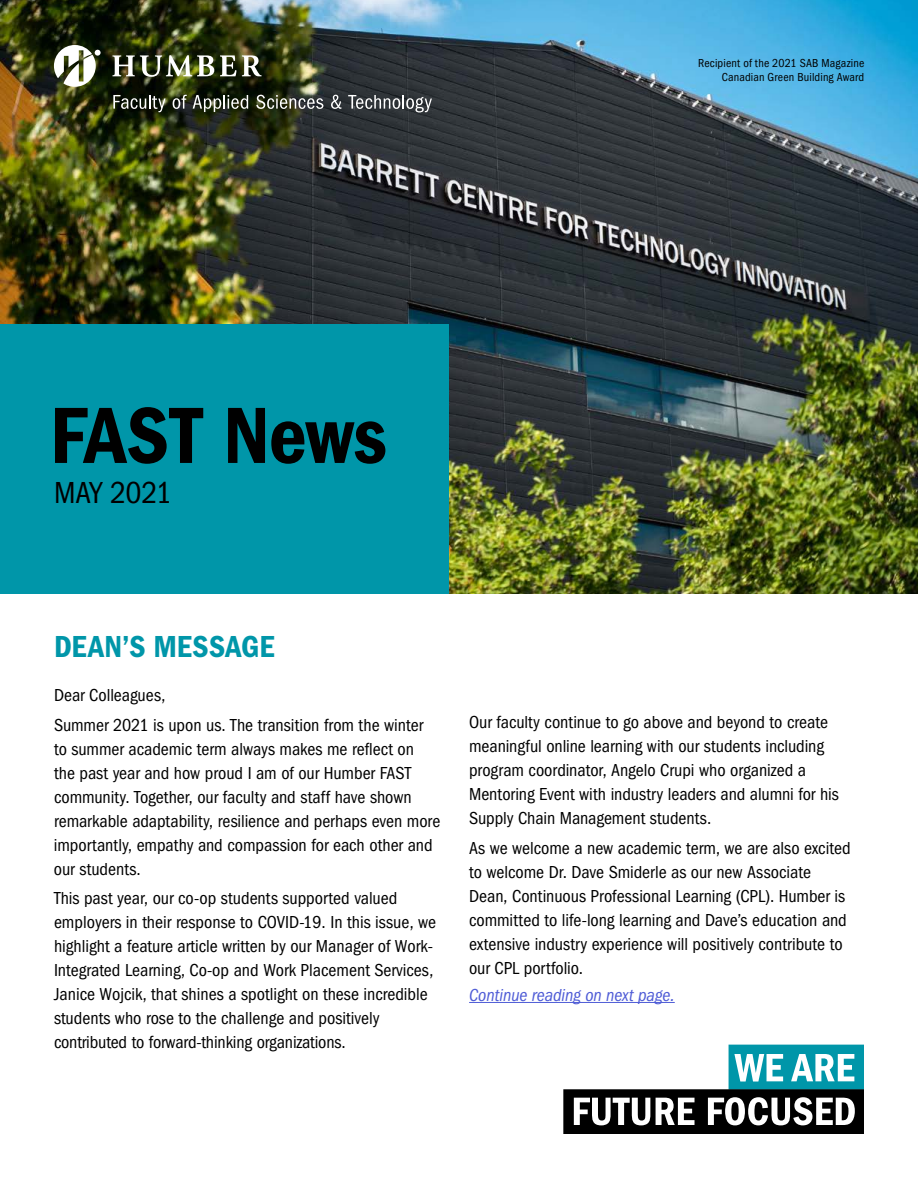
<style>
.page{position:relative;width:918px;height:1188px;background:#fff}
.page>*{position:absolute;margin:0;border:0;box-sizing:border-box;transform-origin:0 0}
.h1_title{font:82.5px "ITC Franklin Gothic Std Dm Cd";letter-spacing:-.005em;color:#000}
.p_body{font:31.5px "ITC Franklin Gothic Std Dm Cd";letter-spacing:.01em;color:#0096a9}
.h2_content_header{font:condensed 31.5px "ITC Franklin Gothic Std";letter-spacing:-.02em;color:#000}
.p_body-2{font:condensed 18px/24px "ITC Franklin Gothic Std";color:#000}
.body{font:italic condensed 18px "ITC Franklin Gothic Std";letter-spacing:-.005em;color:#4f5cd6}
.t1{font:condensed 12px/14.4px "ITC Franklin Gothic Std";letter-spacing:.01em;color:#000;text-align:right}
</style>
<div class="page">
<img style="left:0;top:0;width:918px;height:594px">
<svg style="left:112px;top:55px;width:102px;height:22px"></svg>
<svg style="left:220px;top:55px;width:42px;height:21px"></svg>
<svg style="left:54px;top:45px;width:47px;height:42px"></svg>
<svg style="left:113px;top:95px;width:53px;height:17px"></svg>
<svg style="left:173px;top:95px;width:14px;height:14px"></svg>
<svg style="left:193px;top:95px;width:55px;height:17px"></svg>
<svg style="left:256px;top:95px;width:67px;height:14px"></svg>
<svg style="left:331px;top:95px;width:10px;height:14px"></svg>
<svg style="left:348px;top:95px;width:84px;height:17px"></svg>
<div style="left:0;top:324px;width:449px;height:270px;background:#0096a9"></div>
<hr style="left:469px;top:1002px;width:206px;height:1px;background:#4f5cd6">
<svg style="left:563px;top:1045px;width:301px;height:89px"></svg>
<p class="t1" style="left:698px;top:56px;width:168px">Recipient of the 2021 SAB Magazine<br>Canadian Green Building Award</p>
<p class="h1_title" style="left:50px;top:388px;width:339px">FAST News</p>
<p class="h2_content_header" style="left:54px;top:475px;width:120px">MAY 2021</p>
<p class="p_body" style="left:54px;top:628px;width:222px">DEAN’S MESSAGE</p>
<p class="p_body-2" style="left:54px;top:681px;width:371px;line-height:29.4px">Dear Colleagues,<br>Summer 2021 is upon us. The transition from the winter</p>
<p class="p_body-2" style="left:54px;top:737px;width:388px">to summer academic term always makes me reflect on<br>the past year and how proud I am of our Humber FAST community. Together, our faculty and staff have shown remarkable adaptability, resilience and perhaps even more importantly, empathy and compassion for each other and our students.</p>
<p class="p_body-2" style="left:54px;top:886px;width:384px">This past year, our co-op students supported valued employers in their response to COVID-19. In this issue, we highlight a feature article written by our Manager of Work-Integrated Learning, Co-op and Work Placement Services, Janice Wojcik, that shines a spotlight on these incredible students who rose to the challenge and positively contributed to forward-thinking organizations.</p>
<p class="p_body-2" style="left:469px;top:710px;width:371px">Our faculty continue to go above and beyond to create meaningful online learning with our students including program coordinator, Angelo Crupi who organized a Mentoring Event with industry leaders and alumni for his Supply Chain Management students.</p>
<p class="p_body-2" style="left:469px;top:836px;width:383px">As we welcome a new academic term, we are also excited to welcome Dr. Dave Smiderle as our new Associate Dean, Continuous Professional Learning (CPL). Humber is committed to life-long learning and Dave’s education and extensive industry experience will positively contribute to our CPL portfolio.</p>
<p class="body" style="left:469px;top:985px;width:207px">Continue reading on next page.</p>
</div>
